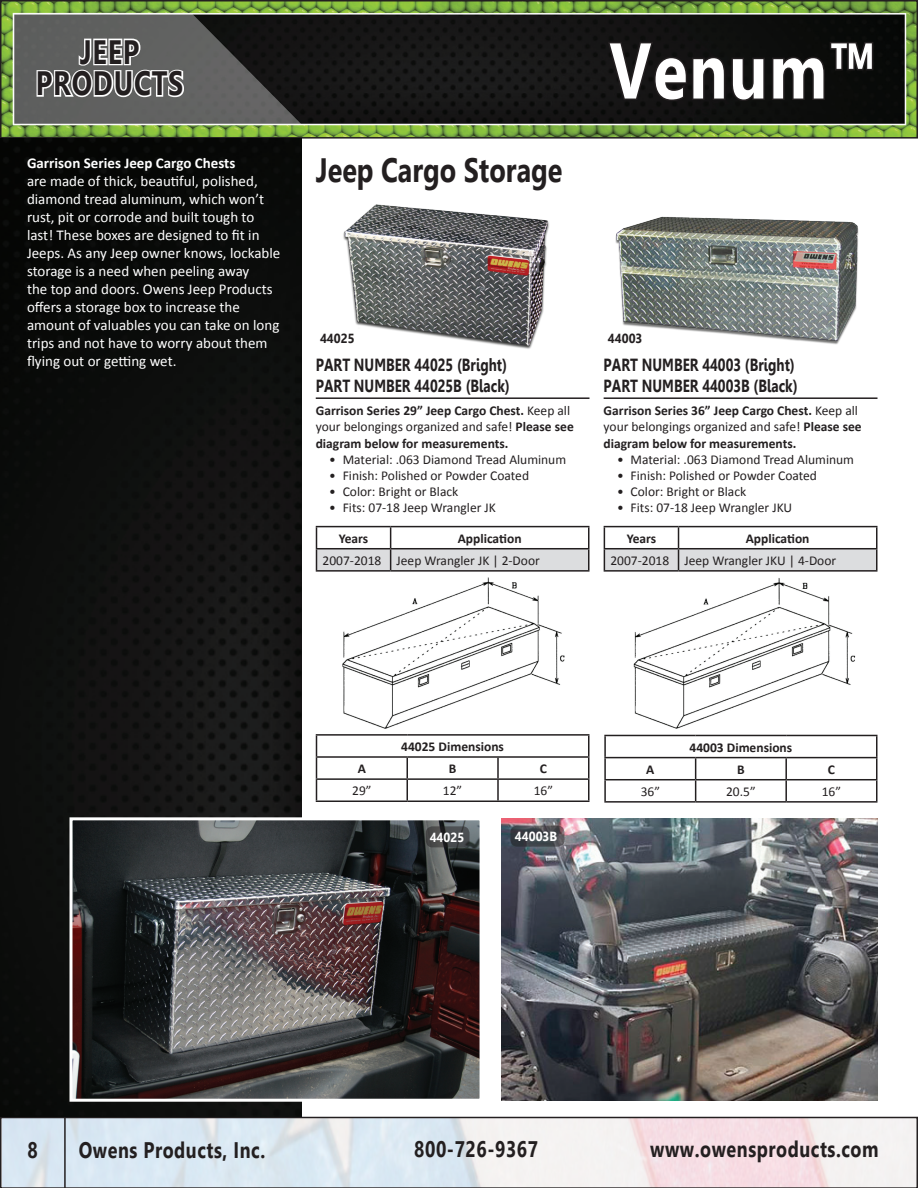
<style>
.page{position:relative;width:918px;height:1188px;background:#fff}
.page>*{position:absolute;margin:0;border:0;box-sizing:border-box;transform-origin:0 0}
.t1{font:700 78.75px "Leelawadee";letter-spacing:.03em;color:#fff;scale:.8 1}
.t2{font:700 33.75px "Leelawadee";color:#231f20;scale:.8 1}
.t3{font:700 33.75px/31.5px "Leelawadee";letter-spacing:.03em;color:#231f20;text-align:center;scale:.8 1}
.t4{font:700 22.5px "Leelawadee";letter-spacing:.03em;color:#231f20;scale:.8 1}
.t5{font:700 17.55px/21px "Leelawadee";color:#231f20;scale:.77 1}
.t6{font:15px/18px "Calibri";color:#fff}
.t7{font:700 15px "Calibri";color:#fff}
.t8{font:13.5px "Calibri";color:#231f20}
.t9{font:700 13.5px/16.2px "Calibri";color:#231f20}
.t10{font:700 13.2px "Leelawadee";color:#fff;scale:.91 1}
.t11{font:700 13.2px "Leelawadee";color:#231f20;scale:.91 1}
.s1{font-weight:400}
</style>
<div class="page">
<img style="left:3px;top:3px;width:912px;height:133px">
<div style="left:0;top:0;width:918px;height:139px;border:2px solid #231f20"></div>
<svg style="left:606px;top:40px;width:269px;height:63px;background:#141313"></svg>
<div style="left:0;top:1117px;width:918px;height:71px;border:2px solid #231f20"></div>
<hr style="left:64px;top:1117px;width:2px;height:71px;background:#231f20">
<svg style="left:13px;top:13px;width:289px;height:111px;background:#656565"></svg>
<svg style="left:917px;top:0;width:1px;height:139px"></svg>
<svg style="left:917px;top:1117px;width:1px;height:71px"></svg>
<img style="left:0;top:139px;width:302px;height:978px">
<img style="left:343px;top:204px;width:206px;height:145px">
<hr style="left:316px;top:397px;width:274px;height:2px;background:#231f20">
<hr style="left:316px;top:526px;width:75px;height:1px;background:#231f20">
<hr style="left:391px;top:526px;width:199px;height:1px;background:#231f20">
<hr style="left:588px;top:527px;width:2px;height:21px;background:#231f20">
<hr style="left:391px;top:548px;width:199px;height:1px;background:#231f20">
<svg style="left:316px;top:527px;width:273px;height:43px"></svg>
<hr style="left:588px;top:549px;width:2px;height:21px;background:#231f20">
<hr style="left:316px;top:570px;width:75px;height:2px;background:#231f20">
<hr style="left:391px;top:570px;width:199px;height:2px;background:#231f20">
<img style="left:615px;top:216px;width:244px;height:129px">
<hr style="left:604px;top:397px;width:274px;height:2px;background:#231f20">
<hr style="left:604px;top:526px;width:75px;height:1px;background:#231f20">
<hr style="left:679px;top:526px;width:199px;height:1px;background:#231f20">
<hr style="left:876px;top:527px;width:2px;height:21px;background:#231f20">
<hr style="left:679px;top:548px;width:199px;height:1px;background:#231f20">
<svg style="left:604px;top:527px;width:273px;height:43px"></svg>
<hr style="left:876px;top:549px;width:2px;height:21px;background:#231f20">
<hr style="left:604px;top:570px;width:75px;height:2px;background:#231f20">
<hr style="left:679px;top:570px;width:199px;height:2px;background:#231f20">
<img style="left:342px;top:577px;width:223px;height:152px">
<img style="left:633px;top:578px;width:223px;height:151px">
<img style="left:73px;top:821px;width:406px;height:277px">
<div style="left:69px;top:817px;width:414px;height:285px;border:3px solid #fff"></div>
<img style="left:501px;top:819px;width:377px;height:281px">
<svg style="left:510px;top:826px;width:54px;height:21px"></svg>
<svg style="left:426px;top:826px;width:44px;height:21px"></svg>
<hr style="left:604px;top:735px;width:92px;height:1px;background:#231f20">
<hr style="left:604px;top:736px;width:2px;height:21px;background:#231f20">
<hr style="left:696px;top:735px;width:90px;height:1px;background:#231f20">
<hr style="left:786px;top:735px;width:91px;height:1px;background:#231f20">
<hr style="left:876px;top:736px;width:2px;height:21px;background:#231f20">
<hr style="left:604px;top:757px;width:92px;height:1px;background:#231f20">
<hr style="left:604px;top:758px;width:2px;height:21px;background:#231f20">
<hr style="left:696px;top:757px;width:90px;height:1px;background:#231f20">
<hr style="left:786px;top:757px;width:91px;height:1px;background:#231f20">
<hr style="left:785px;top:758px;width:2px;height:21px;background:#231f20">
<hr style="left:876px;top:758px;width:2px;height:21px;background:#231f20">
<hr style="left:604px;top:779px;width:92px;height:1px;background:#231f20">
<hr style="left:604px;top:780px;width:2px;height:21px;background:#231f20">
<hr style="left:696px;top:779px;width:90px;height:1px;background:#231f20">
<svg style="left:695px;top:758px;width:1px;height:43px"></svg>
<hr style="left:786px;top:779px;width:91px;height:1px;background:#231f20">
<hr style="left:785px;top:780px;width:2px;height:21px;background:#231f20">
<hr style="left:876px;top:780px;width:2px;height:21px;background:#231f20">
<hr style="left:604px;top:801px;width:92px;height:2px;background:#231f20">
<hr style="left:696px;top:801px;width:90px;height:2px;background:#231f20">
<hr style="left:786px;top:801px;width:91px;height:2px;background:#231f20">
<hr style="left:316px;top:734px;width:91px;height:2px;background:#231f20">
<hr style="left:407px;top:734px;width:91px;height:2px;background:#231f20">
<hr style="left:498px;top:734px;width:92px;height:2px;background:#231f20">
<hr style="left:588px;top:736px;width:2px;height:20px;background:#231f20">
<hr style="left:316px;top:756px;width:91px;height:2px;background:#231f20">
<hr style="left:407px;top:756px;width:91px;height:2px;background:#231f20">
<hr style="left:406px;top:758px;width:2px;height:20px;background:#231f20">
<hr style="left:498px;top:756px;width:92px;height:2px;background:#231f20">
<hr style="left:497px;top:758px;width:2px;height:20px;background:#231f20">
<hr style="left:588px;top:758px;width:2px;height:20px;background:#231f20">
<hr style="left:316px;top:778px;width:91px;height:2px;background:#231f20">
<svg style="left:316px;top:736px;width:1px;height:65px"></svg>
<hr style="left:407px;top:778px;width:91px;height:2px;background:#231f20">
<hr style="left:406px;top:780px;width:2px;height:21px;background:#231f20">
<hr style="left:498px;top:778px;width:92px;height:2px;background:#231f20">
<hr style="left:497px;top:780px;width:2px;height:21px;background:#231f20">
<hr style="left:588px;top:780px;width:2px;height:21px;background:#231f20">
<hr style="left:316px;top:801px;width:91px;height:1px;background:#231f20">
<hr style="left:407px;top:801px;width:91px;height:1px;background:#231f20">
<hr style="left:498px;top:801px;width:92px;height:1px;background:#231f20">
<h2 class="t3" style="left:36px;top:36px;width:186px">JEEP<br>PRODUCTS</h2>
<p class="t7" style="left:27px;top:153px;width:210px">Garrison Series Jeep Cargo Chests</p>
<p class="t6" style="left:27px;top:172px;width:255px">are made of thick, beautiful, polished, diamond tread aluminum, which won’t rust, pit or corrode and built tough to last! These boxes are designed to fit in Jeeps. As any Jeep owner knows, lockable storage is a need when peeling away<br>the top and doors. Owens Jeep Products offers a storage box to increase the amount of valuables you can take on long trips and not have to worry about them flying out or getting wet.</p>
<h2 class="t2" style="left:316px;top:151px;width:310px">Jeep Cargo Storage</h2>
<h1 class="t1" style="left:609px;top:25px;width:337px">Venum™</h1>
<p class="t11" style="left:320px;top:331px;width:39px">44025</p>
<p class="t5" style="left:316px;top:355px;width:254px">PART NUMBER 44025 (Bright)<br>PART NUMBER 44025B (Black)</p>
<p class="t9" style="left:316px;top:403px;width:260px">Garrison Series 29” Jeep Cargo Chest. <span class="s1">Keep all your belongings organized and safe!</span> Please see diagram below for measurements.</p>
<p class="t8" style="left:329px;top:451px;width:238px">• Material: .063 Diamond Tread Aluminum</p>
<p class="t8" style="left:329px;top:467px;width:201px">• Finish: Polished or Powder Coated</p>
<p class="t8" style="left:329px;top:483px;width:131px">• Color: Bright or Black</p>
<p class="t8" style="left:329px;top:499px;width:168px">• Fits: 07-18 Jeep Wrangler JK</p>
<p class="t9" style="left:339px;top:530px;width:31px">Years</p>
<p class="t9" style="left:458px;top:530px;width:65px">Application</p>
<p class="t8" style="left:322px;top:552px;width:219px">2007-2018 Jeep Wrangler JK | 2-Door</p>
<p class="t11" style="left:608px;top:331px;width:39px">44003</p>
<p class="t5" style="left:604px;top:355px;width:254px">PART NUMBER 44003 (Bright)<br>PART NUMBER 44003B (Black)</p>
<p class="t9" style="left:604px;top:403px;width:260px">Garrison Series 36” Jeep Cargo Chest. <span class="s1">Keep all your belongings organized and safe!</span> Please see diagram below for measurements.</p>
<p class="t8" style="left:617px;top:451px;width:238px">• Material: .063 Diamond Tread Aluminum</p>
<p class="t8" style="left:617px;top:467px;width:201px">• Finish: Polished or Powder Coated</p>
<p class="t8" style="left:617px;top:483px;width:131px">• Color: Bright or Black</p>
<p class="t8" style="left:617px;top:499px;width:177px">• Fits: 07-18 Jeep Wrangler JKU</p>
<p class="t9" style="left:627px;top:530px;width:31px">Years</p>
<p class="t9" style="left:746px;top:530px;width:65px">Application</p>
<p class="t8" style="left:610px;top:552px;width:227px">2007-2018 Jeep Wrangler JKU | 4-Door</p>
<p class="t9" style="left:401px;top:738px;width:104px">44025 Dimensions</p>
<p class="t9" style="left:358px;top:761px;width:10px">A</p>
<p class="t9" style="left:449px;top:761px;width:9px">B</p>
<p class="t9" style="left:540px;top:761px;width:9px">C</p>
<p class="t8" style="left:352px;top:782px;width:21px">29”</p>
<p class="t8" style="left:443px;top:782px;width:21px">12”</p>
<p class="t8" style="left:534px;top:782px;width:21px">16”</p>
<p class="t10" style="left:430px;top:830px;width:39px">44025</p>
<p class="t10" style="left:515px;top:829px;width:48px">44003B</p>
<p class="t9" style="left:690px;top:739px;width:104px">44003 Dimensions</p>
<p class="t9" style="left:646px;top:761px;width:10px">A</p>
<p class="t9" style="left:737px;top:761px;width:9px">B</p>
<p class="t9" style="left:828px;top:761px;width:9px">C</p>
<p class="t8" style="left:641px;top:783px;width:21px">36”</p>
<p class="t8" style="left:726px;top:783px;width:31px">20.5”</p>
<p class="t8" style="left:822px;top:783px;width:21px">16”</p>
<h3 class="t4" style="left:27px;top:1137px;width:14px">8</h3>
<h3 class="t4" style="left:79px;top:1137px;width:235px">Owens Products, Inc.</h3>
<h3 class="t4" style="left:414px;top:1136px;width:156px">800-726-9367</h3>
<h3 class="t4" style="left:650px;top:1136px;width:287px">www.owensproducts.com</h3>
</div>
